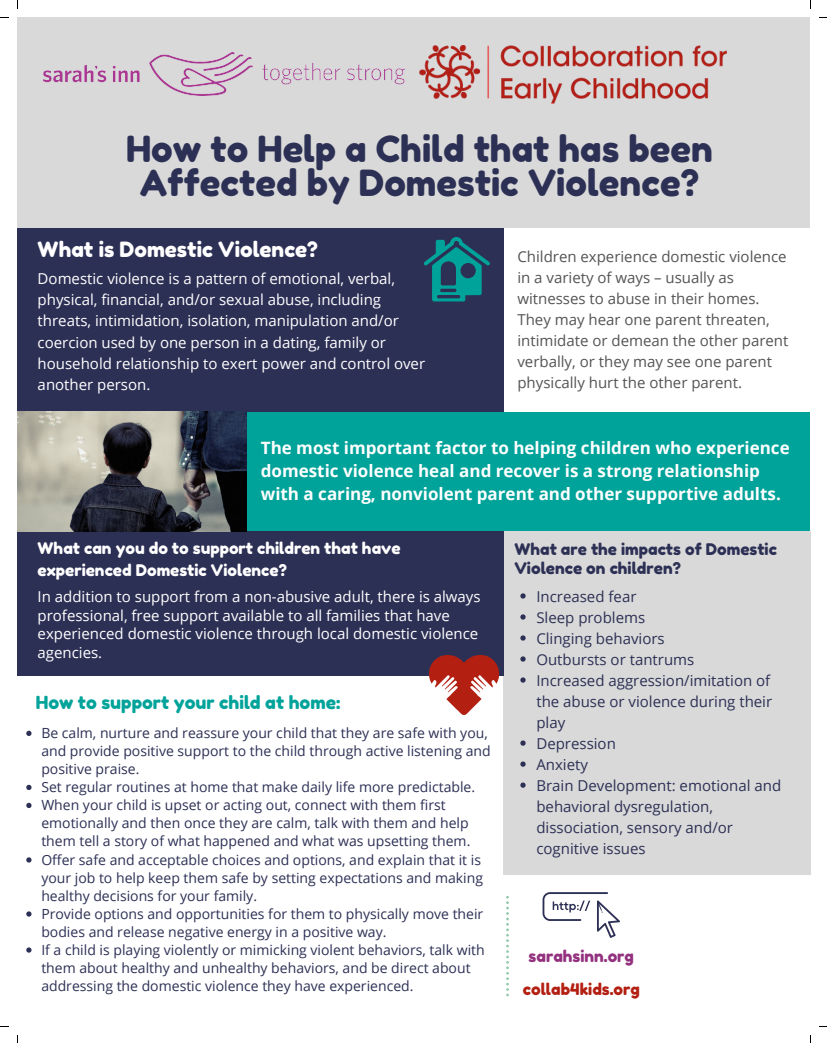
<style>
.page{position:relative;width:827px;height:1043px;background:#fff}
.page>*{position:absolute;margin:0;border:0;box-sizing:border-box;transform-origin:0 0}
.t1{font:36px/34.5px "Fredoka One";color:#2d3055;text-align:center}
.t2{font:21px "Fredoka One";color:#fff}
.t3{font:18px "Fredoka One";color:#00a39a}
.t4{font:700 17px/23.2px "Open Sans";color:#fff}
.t5{font:16px/21.8px "Fredoka One";color:#fff}
.t6{font:16px/19.5px "Fredoka One";color:#2d3055}
.t7{font:16px "Fredoka One";color:#b31f11}
.t8{font:16px "Fredoka One";color:#93317e}
.t9{font:15px/21px "Open Sans";color:#fff}
.t10{font:15px/21px "Open Sans";color:#2d3055}
.t11{font:15px/21px "Open Sans";color:#545454}
.t12{font:14px/18px "Open Sans";color:#2d3055}
</style>
<div class="page">
<div style="left:246px;top:412px;width:563px;height:119px;background:#00a39a"></div>
<div style="left:503px;top:530px;width:306px;height:344px;background:#d9d9d9"></div>
<div style="left:17px;top:530px;width:486px;height:145px;background:#2d3055"></div>
<div style="left:17px;top:227px;width:486px;height:185px;background:#2d3055"></div>
<svg style="left:424px;top:237px;width:65px;height:64px"></svg>
<svg style="left:506px;top:895px;width:2px;height:100px"></svg>
<div style="left:17px;top:17px;width:792px;height:210px;background:#d9d9d9"></div>
<img style="left:419px;top:45px;width:307px;height:59px">
<img style="left:17px;top:412px;width:229px;height:119px">
<svg style="left:428px;top:655px;width:70px;height:59px"></svg>
<svg style="left:542px;top:892px;width:77px;height:45px"></svg>
<svg style="left:520px;top:593px;width:5px;height:5px"></svg>
<svg style="left:520px;top:614px;width:5px;height:5px"></svg>
<svg style="left:520px;top:635px;width:5px;height:5px"></svg>
<svg style="left:520px;top:656px;width:5px;height:5px"></svg>
<svg style="left:520px;top:677px;width:5px;height:5px"></svg>
<svg style="left:520px;top:740px;width:5px;height:5px"></svg>
<svg style="left:520px;top:761px;width:5px;height:5px"></svg>
<svg style="left:520px;top:782px;width:5px;height:5px"></svg>
<svg style="left:26px;top:730px;width:6px;height:5px"></svg>
<svg style="left:26px;top:784px;width:6px;height:5px"></svg>
<svg style="left:26px;top:802px;width:6px;height:5px"></svg>
<svg style="left:26px;top:857px;width:6px;height:5px"></svg>
<svg style="left:26px;top:911px;width:6px;height:5px"></svg>
<svg style="left:26px;top:947px;width:6px;height:5px"></svg>
<img style="left:43px;top:53px;width:361px;height:42px">
<p class="t1" style="left:126px;top:131px;width:588px">How to Help a Child that has been<br>Affected by Domestic Violence?</p>
<p class="t2" style="left:38px;top:236px;width:282px">What is Domestic Violence?</p>
<p class="t9" style="left:38px;top:268px;width:389px">Domestic violence is a pattern of emotional, verbal, physical, financial, and/or sexual abuse, including threats, intimidation, isolation, manipulation and/or coercion used by one person in a dating, family or household relationship to exert power and control over another person.</p>
<p class="t11" style="left:517px;top:245px;width:270px">Children experience domestic violence in a variety of ways – usually as witnesses to abuse in their homes.</p>
<p class="t11" style="left:517px;top:308px;width:272px">They may hear one parent threaten, intimidate or demean the other parent verbally, or they may see one parent physically hurt the other parent.</p>
<p class="t4" style="left:261px;top:435px;width:530px">The most important factor to helping children who experience domestic violence heal and recover is a strong relationship with a caring, nonviolent parent and other supportive adults.</p>
<p class="t5" style="left:38px;top:537px;width:364px">What can you do to support children that have experienced Domestic Violence?</p>
<p class="t6" style="left:514px;top:539px;width:264px">What are the impacts of Domestic<br>Violence on children?</p>
<p class="t10" style="left:536px;top:585px;width:101px">Increased fear</p>
<p class="t10" style="left:536px;top:606px;width:110px">Sleep problems</p>
<p class="t10" style="left:536px;top:627px;width:130px">Clinging behaviors</p>
<p class="t10" style="left:536px;top:648px;width:159px">Outbursts or tantrums</p>
<p class="t10" style="left:536px;top:669px;width:237px">Increased aggression/imitation of the abuse or violence during their play</p>
<p class="t10" style="left:536px;top:732px;width:81px">Depression</p>
<p class="t10" style="left:536px;top:753px;width:53px">Anxiety</p>
<p class="t10" style="left:536px;top:774px;width:246px">Brain Development: emotional and behavioral dysregulation, dissociation, sensory and/or cognitive issues</p>
<p class="t9" style="left:38px;top:586px;width:444px;line-height:18.8px">In addition to support from a non-abusive adult, there is always professional, free support available to all families that have experienced domestic violence through local domestic violence agencies.</p>
<p class="t3" style="left:36px;top:691px;width:306px">How to support your child at home:</p>
<p class="t12" style="left:41px;top:723px;width:450px">Be calm, nurture and reassure your child that they are safe with you, and provide positive support to the child through active listening and positive praise.</p>
<p class="t12" style="left:41px;top:777px;width:435px">Set regular routines at home that make daily life more predictable.</p>
<p class="t12" style="left:41px;top:795px;width:430px">When your child is upset or acting out, connect with them first emotionally and then once they are calm, talk with them and help them tell a story of what happened and what was upsetting them.</p>
<p class="t12" style="left:41px;top:850px;width:443px">Offer safe and acceptable choices and options, and explain that it is your job to help keep them safe by setting expectations and making healthy decisions for your family.</p>
<p class="t12" style="left:41px;top:904px;width:443px">Provide options and opportunities for them to physically move their bodies and release negative energy in a positive way.</p>
<p class="t12" style="left:41px;top:940px;width:444px">If a child is playing violently or mimicking violent behaviors, talk with them about healthy and unhealthy behaviors, and be direct about addressing the domestic violence they have experienced.</p>
<p class="t8" style="left:528px;top:946px;width:107px">sarahsinn.org</p>
<p class="t7" style="left:522px;top:978px;width:118px">collab4kids.org</p>
</div>
